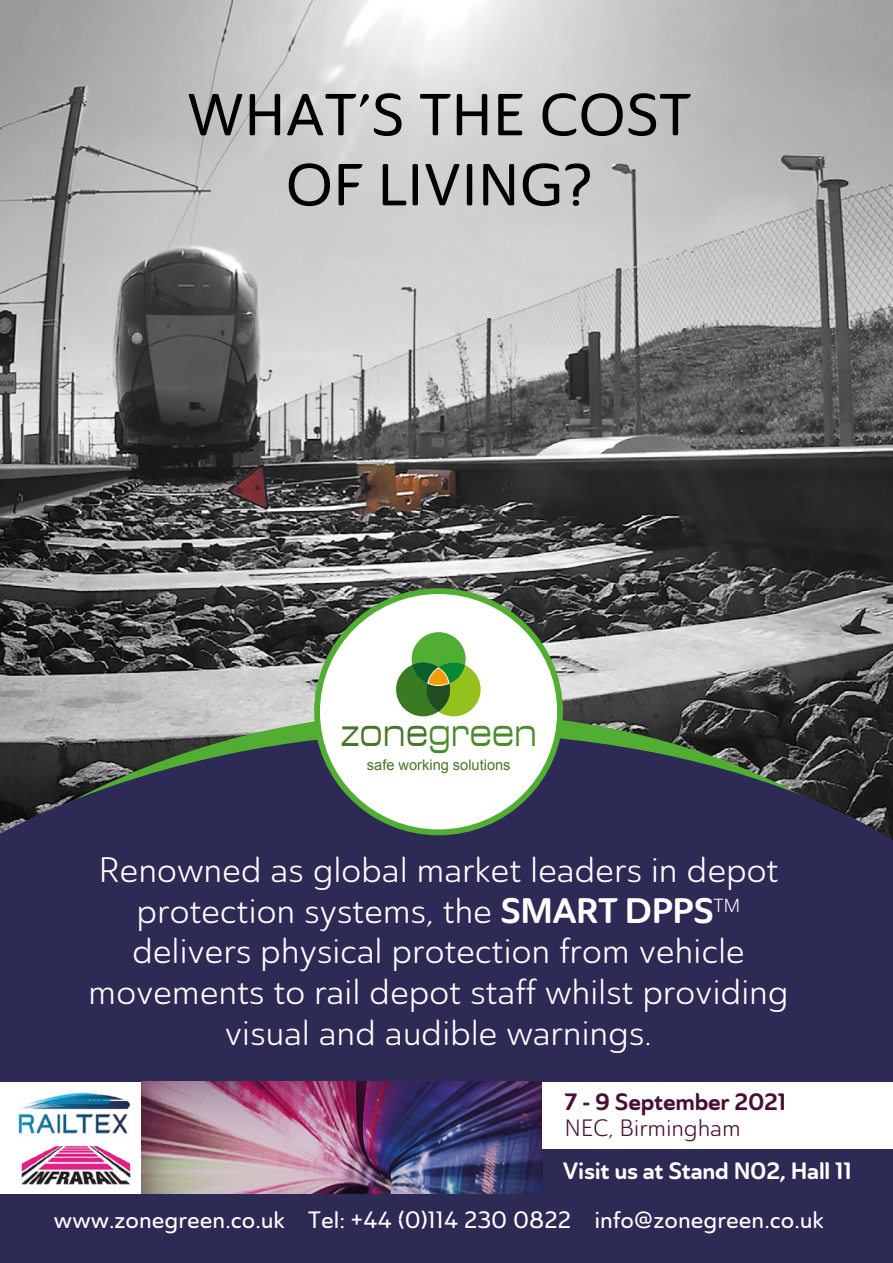
<style>
.page{position:relative;width:893px;height:1263px;background:#fff}
.page>*{position:absolute;margin:0;border:0;box-sizing:border-box;transform-origin:0 0}
.t1{font:58.35px/70.1px "Ainslie Sans Nor Med";color:#000;text-align:center}
.t2{font:expanded 37.95px "Square 721 BT";color:#4a8b2c;scale:.77 1}
.t3{font:35.1px/41px "Ainslie Sans Nor Boo";letter-spacing:-.01em;color:#fff;text-align:center}
.t4{font:23.4px "Ainslie Sans Nor Med";color:#fff}
.t5{font:23.4px "Ainslie Sans Nor Bol";letter-spacing:-.01em;color:#fff}
.t6{font:23.4px "Ainslie Sans Nor Bol";letter-spacing:-.01em;color:#491034}
.t7{font:23.4px "Ainslie Sans Nor Boo";letter-spacing:-.01em;color:#491034}
.t8{font:14.55px "Arial";color:#487629}
.s1{color:#487629}
.s2{font-family:"Ainslie Sans Nor Bol"}
</style>
<div class="page">
<img style="left:0;top:0;width:893px;height:732px">
<img style="left:231px;top:460px;width:43px;height:53px">
<img style="left:351px;top:462px;width:105px;height:57px">
<svg style="left:5px;top:712px;width:868px;height:20px"></svg>
<svg style="left:0;top:732px;width:893px;height:445px;fill:#2d2a55"></svg>
<div style="left:0;top:1177px;width:893px;height:86px;background:#2d2a55"></div>
<div style="left:317px;top:591px;width:243px;height:241px;background:#fff;border-radius:50%"></div>
<div style="left:314px;top:588px;width:249px;height:247px;border:6px solid #52ae32;border-radius:50%"></div>
<div style="left:412px;top:632px;width:54px;height:54px;background:#52ae32;border-radius:50%"></div>
<div style="left:427px;top:663px;width:54px;height:53px;background:#95c11f;border-radius:50%"></div>
<div style="left:396px;top:663px;width:54px;height:53px;background:#397b23;border-radius:50%"></div>
<svg style="left:412px;top:662px;width:53px;height:50px"></svg>
<div style="left:0;top:1082px;width:142px;height:111px;background:#fff"></div>
<img style="left:18px;top:1092px;width:113px;height:93px">
<img style="left:142px;top:1082px;width:400px;height:111px">
<div style="left:542px;top:1082px;width:351px;height:66px;background:#fff"></div>
<h1 class="t1" style="left:187px;top:80px;width:506px">WHAT’S THE COST<br>OF LIVING?</h1>
<p class="t2" style="left:340px;top:710px;width:257px"><span class="s1">zone</span>green</p>
<p class="t8" style="left:367px;top:756px;width:145px">safe working solutions</p>
<p class="t3" style="left:88px;top:849px;width:702px">Renowned as global market leaders in depot protection systems, the <span class="s2">SMART DPPS</span><sup>TM </sup>delivers physical protection from vehicle movements to rail depot staff whilst providing visual and audible warnings.</p>
<p class="t6" style="left:564px;top:1087px;width:224px">7 - 9 September 2021</p>
<p class="t7" style="left:564px;top:1114px;width:178px">NEC, Birmingham</p>
<p class="t5" style="left:563px;top:1156px;width:291px">Visit us at Stand N02, Hall 11</p>
<p class="t4" style="left:54px;top:1205px;width:771px">www.zonegreen.co.uk Tel: +44 (0)114 230 0822 info@zonegreen.co.uk</p>
</div>
